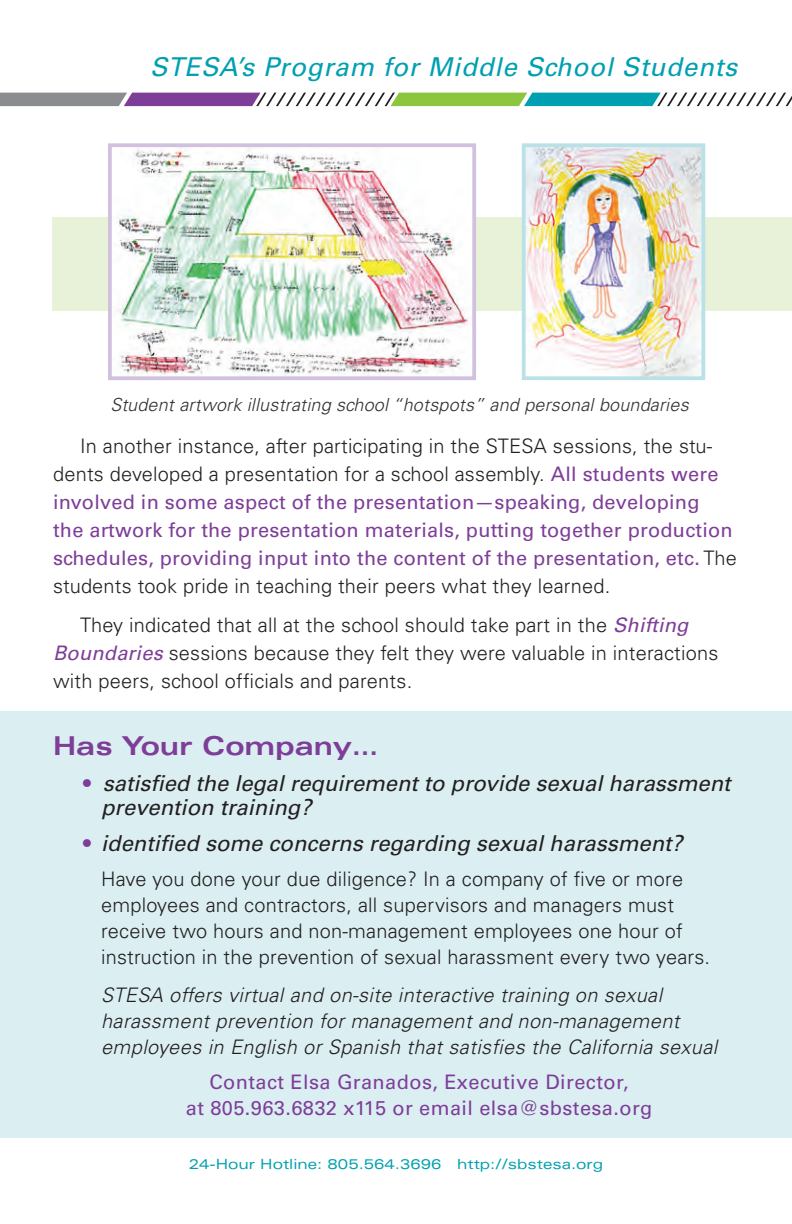
<style>
.page{position:relative;width:792px;height:1224px;background:#fff}
.page>*{position:absolute;margin:0;border:0;box-sizing:border-box;transform-origin:0 0}
.t1{font:italic 26px "Univers";letter-spacing:.03em;color:#00a0b0}
.t2{font:700 expanded 26px "Univers";color:#7e3e98}
.t3{font:italic 22px/24px "Univers";color:#231f20}
.t4{font:20px/28px "Univers";letter-spacing:.01em;color:#7e3e98}
.t5{font:300 20px/26px "Univers";letter-spacing:.01em;color:#231f20}
.t6{font:italic 300 20px/26px "Univers";letter-spacing:.02em;color:#231f20}
.t7{font:italic 300 18px "Univers";letter-spacing:.01em;color:#312f30}
.t8{font:expanded 14px "Univers";color:#00a0b0}
.s1{font-weight:300;color:#231f20}
.s2{font-weight:400;font-style:italic;color:#7e3e98}
.s3{font-style:normal;color:#7e3e98}
</style>
<div class="page">
<svg style="left:0;top:93px;width:792px;height:13px"></svg>
<div style="left:52px;top:217px;width:740px;height:94px;background:#e7f2d8"></div>
<div style="left:0;top:711px;width:792px;height:427px;background:#dbeff3"></div>
<img style="left:113px;top:148px;width:358px;height:227px">
<div style="left:108px;top:143px;width:368px;height:237px;border:4px solid #d1c1de"></div>
<img style="left:527px;top:148px;width:173px;height:227px">
<div style="left:522px;top:143px;width:183px;height:237px;border:4px solid #bbe1e8"></div>
<h1 class="t1" style="left:150px;top:51px;width:588px">STESA’s Program for Middle School Students</h1>
<p class="t7" style="left:110px;top:394px;width:580px">Student artwork illustrating school “hotspots” and personal boundaries</p>
<p class="t4" style="left:53px;top:432px;width:685px;text-indent:27px"><span class="s1">In another instance, after participating in the STESA sessions, the stu&shy;dents developed a presentation for a school assembly.</span> All students were involved in some aspect of the presentation—speaking, developing<br>the artwork for the presentation materials, putting together production schedules, providing input into the content of the presentation, etc. <span class="s1">The students took pride in teaching their peers what they learned.</span></p>
<p class="t5" style="left:53px;top:611px;width:667px;line-height:28px;text-indent:27px">They indicated that all at the school should take part in the <span class="s2">Shifting<br>Boundaries</span> sessions because they felt they were valuable in interactions with peers, school officials and parents.</p>
<h1 class="t2" style="left:53px;top:731px;width:327px">Has Your Company…</h1>
<p class="t3" style="left:101px;top:771px;width:631px;text-indent:-18px"><span class="s3">•</span> satisfied the legal requirement to provide sexual harassment prevention training?</p>
<p class="t3" style="left:83px;top:831px;width:601px"><span class="s3">•</span> identified some concerns regarding sexual harassment?</p>
<p class="t5" style="left:101px;top:866px;width:611px">Have you done your due diligence? In a company of five or more employees and contractors, all supervisors and managers must receive two hours and non-management employees one hour of instruction in the prevention of sexual harassment every two years.</p>
<p class="t6" style="left:101px;top:982px;width:618px">STESA offers virtual and on-site interactive training on sexual harassment prevention for management and non-management employees in English or Spanish that satisfies the California sexual</p>
<p class="t4" style="left:186px;top:1069px;width:468px;line-height:26px;text-align:center">Contact Elsa Granados, Executive Director,<br>at 805.963.6832 x115 or email elsa@sbstesa.org</p>
<p class="t8" style="left:189px;top:1155px;width:416px">24-Hour Hotline: 805.564.3696 http://sbstesa.org</p>
</div>
